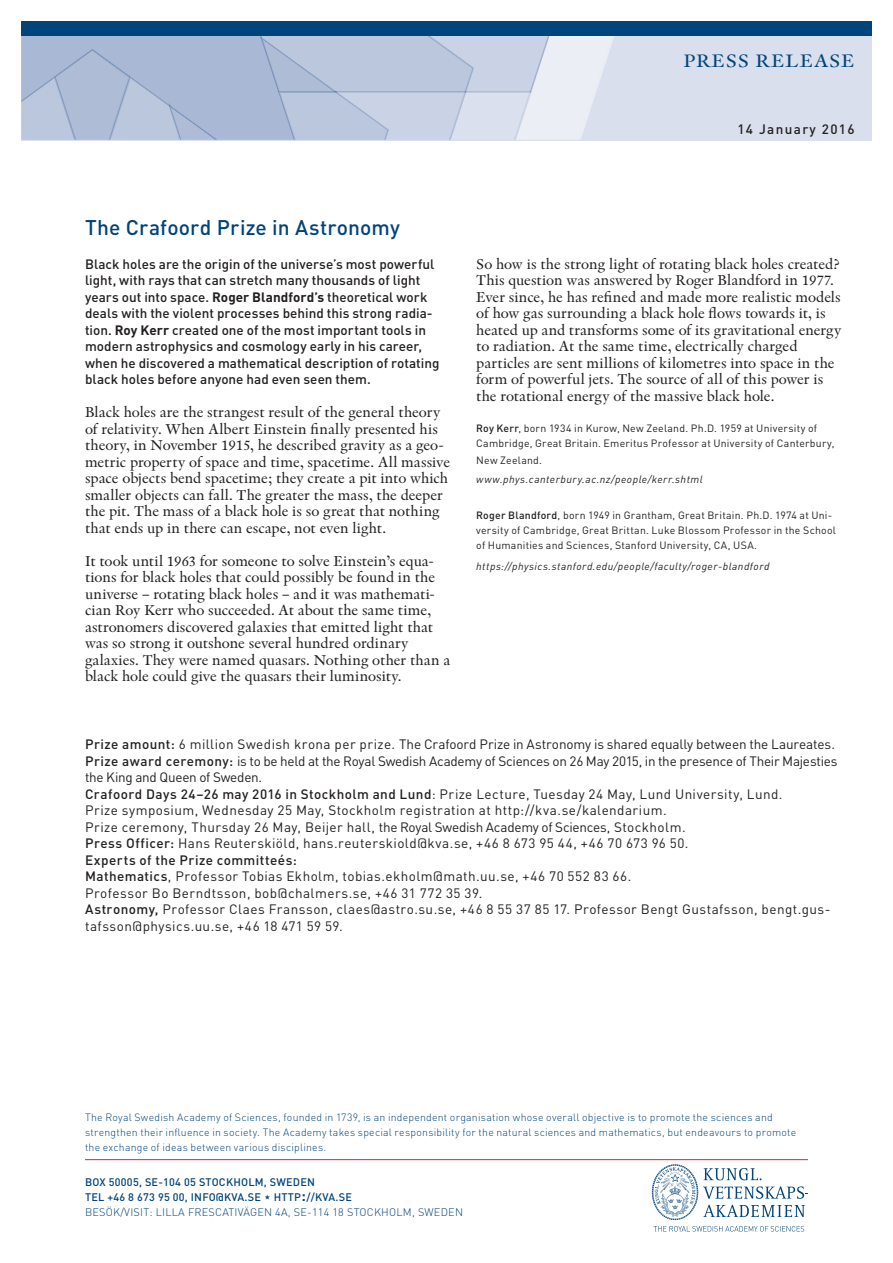
<style>
.page{position:relative;width:893px;height:1263px;background:#fff}
.page>*{position:absolute;margin:0;border:0;box-sizing:border-box;transform-origin:0 0}
.Textblock_rubrik{font:500 21px "DIN Pro";letter-spacing:.005em;color:#00447b}
.t1{font:18.9px "Indigo Antiqua Pro Text";letter-spacing:.03em;color:#00447b;scale:1.11 1}
.Textblock_brödtext{font:15px/16.5px "Indigo Antiqua Pro Text";letter-spacing:-.005em;color:#231f20}
.Pristagarinfo{font:13.5px/16.5px "DIN Pro";letter-spacing:.03em;color:#231f20}
.Brödtext_ingress{font:500 13.5px/16.5px "DIN Pro";color:#231f20}
.Pristagarinfo-2{font:13.5px/16.5px "DIN Pro";letter-spacing:-.01em;color:#231f20}
.Brödtext_ingress-2{font:500 13.5px "DIN Pro";letter-spacing:.1em;color:#231f20}
.Adress_DinPro{font:500 10.8px "DIN Pro";letter-spacing:.02em;color:#00447b}
.Adress_DinPro-2{font:300 10.8px "DIN Pro";letter-spacing:.02em;color:#00447b}
.Pristagarinfo-3{font:10.5px/15px "DIN Pro";letter-spacing:.025em;color:#231f20}
.Boilerplate{font:300 10.5px/15px "DIN Pro";letter-spacing:.02em;color:#00447b}
.Pristagarinfo_länk{font:italic 10.5px "DIN Pro";letter-spacing:.05em;color:#231f20}
.s1{font-weight:700}
.s2{font-weight:500}
.s3{font-size:16.5px}
</style>
<div class="page">
<div style="left:21px;top:21px;width:851px;height:119px;background:#d9dfec"></div>
<svg style="left:21px;top:36px;width:593px;height:104px"></svg>
<div style="left:21px;top:21px;width:851px;height:15px;background:#00447b"></div>
<svg style="left:654px;top:1226px;width:150px;height:5px"></svg>
<svg style="left:652px;top:1164px;width:156px;height:56px"></svg>
<hr style="left:85px;top:1159px;width:723px;height:1px;background:#e91938">
<p class="t1" style="left:683px;top:49px;width:156px">PRESS RELEASE</p>
<p class="Brödtext_ingress-2" style="left:737px;top:120px;width:119px">14 January 2016</p>
<p class="Textblock_rubrik" style="left:85px;top:213px;width:316px">The Crafoord Prize in Astronomy</p>
<p class="Brödtext_ingress" style="left:85px;top:255px;width:356px">Black holes are the origin of the universe’s most powerful light, with rays that can stretch many thousands of light years out into space. <span class="s1">Roger Blandford’s</span> theoretical work deals with the violent processes behind this strong radia&shy;tion. <span class="s1">Roy Kerr</span> created one of the most important tools in modern astrophysics and cosmology early in his career, when he discovered a mathematical description of rotating black holes before anyone had even seen them.</p>
<p class="Textblock_brödtext" style="left:85px;top:404px;width:367px">Black holes are the strangest result of the general theory of relativity. When Albert Einstein finally presented his theory, in November 1915, he described gravity as a geo&shy;metric property of space and time, spacetime. All massive space objects bend spacetime; they create a pit into which smaller objects can fall. The greater the mass, the deeper the pit. The mass of a black hole is so great that nothing that ends up in there can escape, not even light.</p>
<p class="Textblock_brödtext" style="left:85px;top:553px;width:367px">It took until 1963 for someone to solve Einstein’s equa&shy;tions for black holes that could possibly be found in the universe – rotating black holes – and it was mathemati&shy;cian Roy Kerr who succeeded. At about the same time, astronomers discovered galaxies that emitted light that was so strong it outshone several hundred ordinary galaxies. They were named quasars. Nothing other than a black hole could give the quasars their luminosity.</p>
<p class="Textblock_brödtext" style="left:476px;top:256px;width:367px">So how is the strong light of rotating black holes created?<br>This question was answered by Roger Blandford in 1977.<br>Ever since, he has refined and made more realistic models of how gas surrounding a black hole flows towards it, is heated up and transforms some of its gravitational energy to radiation. At the same time, electrically charged particles are sent millions of kilometres into space in the form of powerful jets. The source of all of this power is the rotational energy of the massive black hole.</p>
<p class="Pristagarinfo-3" style="left:476px;top:420px;width:360px"><span class="s2">Roy Kerr</span>, born 1934 in Kurow, New Zeeland. Ph.D. 1959 at University of<br>Cambridge, Great Britain. Emeritus Professor at University of Canterbury,</p>
<p class="Pristagarinfo-3" style="left:476px;top:452px;width:67px">New Zeeland.</p>
<p class="Pristagarinfo_länk" style="left:476px;top:472px;width:228px">www.phys.canterbury.ac.nz/people/kerr.shtml</p>
<p class="Pristagarinfo-3" style="left:476px;top:507px;width:361px"><span class="s2">Roger Blandford</span>, born 1949 in Grantham, Great Britain. Ph.D. 1974 at Uni&shy;versity of Cambridge, Great Brittan. Luke Blossom Professor in the School of Humanities and Sciences, Stanford University, CA, USA.</p>
<p class="Pristagarinfo_länk" style="left:476px;top:560px;width:295px">https://physics.stanford.edu/people/faculty/roger-blandford</p>
<p class="Pristagarinfo-2" style="left:85px;top:735px;width:754px"><span class="s2">Prize amount:</span> 6 million Swedish krona per prize. The Crafoord Prize in Astronomy is shared equally between the Laureates.<br><span class="s2">Prize award ceremony:</span> is to be held at the Royal Swedish Academy of Sciences on 26 May 2015, in the presence of Their Majesties the King and Queen of Sweden.</p>
<p class="Pristagarinfo" style="left:85px;top:785px;width:699px"><span class="s2">Crafoord Days 24–26 may 2016 in Stockholm and Lund</span>: Prize Lecture, Tuesday 24 May, Lund University, Lund.</p>
<p class="Pristagarinfo" style="left:85px;top:801px;width:583px">Prize symposium, Wednesday 25 May, Stockholm registration at http://kva.se/kalendarium.</p>
<p class="Pristagarinfo" style="left:85px;top:818px;width:602px">Prize ceremony, Thursday 26 May, Beijer hall, the Royal Swedish Academy of Sciences, Stockholm.</p>
<p class="Pristagarinfo" style="left:85px;top:834px;width:605px"><span class="s2">Press Officer:</span> Hans Reuterskiöld, hans.reuterskiold@kva.se, +46 8 673 95 44, +46 70 673 96 50.<br><span class="s2">Experts of the Prize committeés:</span></p>
<p class="Pristagarinfo" style="left:85px;top:867px;width:548px"><span class="s2">Mathematics</span>, Professor Tobias Ekholm, tobias.ekholm@math.uu.se, +46 70 552 83 66.<br>Professor Bo Berndtsson, bob@chalmers.se, +46 31 772 35 39.</p>
<p class="Pristagarinfo" style="left:85px;top:900px;width:747px"><span class="s2">Astronomy,</span> Professor Claes Fransson, claes@astro.su.se, +46 8 55 37 85 17. Professor Bengt Gustafsson, bengt.gus&shy;tafsson@physics.uu.se, +46 18 471 59 59.</p>
<p class="Boilerplate" style="left:85px;top:1109px;width:713px">The Royal Swedish Academy of Sciences, founded in 1739, is an independent organisation whose overall objective is to promote the sciences and strengthen their influence in society. The Academy takes special responsibility for the natural sciences and mathematics, but endeavours to promote the exchange of ideas between various disciplines.</p>
<p class="Adress_DinPro" style="left:85px;top:1175px;width:232px">BOX 50005, SE-104 05 STOCKHOLM, SWEDEN</p>
<p class="Adress_DinPro" style="left:85px;top:1190px;width:268px">TEL +46 8 673 95 00, INFO@KVA.SE HTTP<span class="s3">:</span>//KVA.SE</p>
<p class="Adress_DinPro-2" style="left:85px;top:1205px;width:379px">BESÖK/VISIT: LILLA FRESCATIVÄGEN 4A, SE-114 18 STOCKHOLM, SWEDEN</p>
</div>
